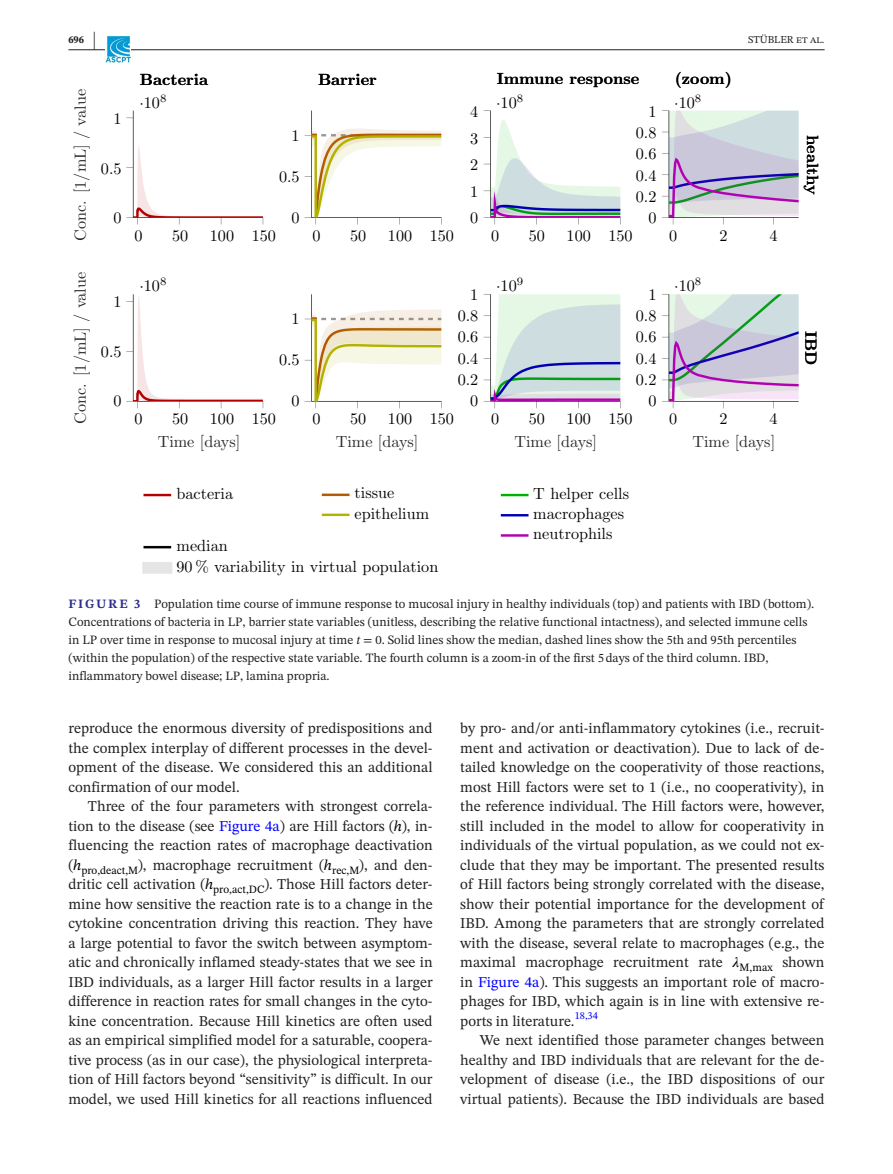
<style>
.page{position:relative;width:893px;height:1174px;background:#fff}
.page>*{position:absolute;margin:0;border:0;box-sizing:border-box;transform-origin:0 0}
.t1{font:16.2px/20.1px "CMR10";color:#000}
.t2{font:16.2px "CMR10";color:#262626}
.t3{font:16.2px "CMBX10";color:#000}
.t4{font:15px/19.5px "STIX Two Text";color:#231f20;text-align:justify}
.t5{font:12.75px/18px "STIX Two Text";color:#231f20}
.t6{font:10.5px "STIX Two Text";color:#231f20}
.t7{font:10.5px "STIX Two Text";color:#00f}
.t8{font:700 10.5px "STIX Two Text";color:#231f20}
.s1{font-size:21px}
.s2{font-family:"CMMI10"}
.s3{font-family:"CMSY10"}
.s4{font-weight:700;color:#2c2d8c}
.s5{font-style:italic}
.s6{font-family:"STIX"}
.s7{color:#00f}
.s8{font-style:italic;color:#000}
.s9{font-family:"STIX Math";font-style:italic;color:#000}
</style>
<div class="page">
<hr style="left:68px;top:49px;width:756px;height:1px;background:#231f20">
<img style="left:105px;top:37px;width:26px;height:25px">
<img style="left:126px;top:110px;width:673px;height:464px">
<p class="t8" style="left:68px;top:32px;width:29px">696 <span class="s1">|</span></p>
<p class="t6" style="left:748px;top:32px;width:78px">STÜBLER et al.</p>
<p class="t2" style="left:70px;top:241px;width:153px;rotate:-90deg">Conc. [1/mL] / value</p>
<p class="t1" style="left:114px;top:108px;width:10px">1</p>
<p class="t1" style="left:101px;top:158px;width:22px">0<span class="s2">.</span>5</p>
<p class="t1" style="left:114px;top:207px;width:10px">0</p>
<p class="t2" style="left:70px;top:423px;width:153px;rotate:-90deg">Conc. [1/mL] / value</p>
<p class="t1" style="left:114px;top:291px;width:10px">1</p>
<p class="t1" style="left:101px;top:341px;width:22px">0<span class="s2">.</span>5</p>
<p class="t1" style="left:114px;top:390px;width:10px">0</p>
<p class="t3" style="left:140px;top:70px;width:70px">Bacteria</p>
<p class="t3" style="left:318px;top:70px;width:60px">Barrier</p>
<p class="t3" style="left:497px;top:68px;width:144px">Immune response</p>
<p class="t3" style="left:675px;top:68px;width:59px">(zoom)</p>
<p class="t1" style="left:139px;top:92px;width:29px"><span class="s3">·</span>10<sup>8</sup></p>
<p class="t1" style="left:470px;top:101px;width:10px">4</p>
<p class="t1" style="left:496px;top:92px;width:29px"><span class="s3">·</span>10<sup>8</sup></p>
<p class="t1" style="left:648px;top:101px;width:10px">1</p>
<p class="t1" style="left:674px;top:92px;width:29px"><span class="s3">·</span>10<sup>8</sup></p>
<p class="t1" style="left:292px;top:126px;width:10px">1</p>
<p class="t1" style="left:470px;top:128px;width:10px">3</p>
<p class="t1" style="left:636px;top:122px;width:22px">0<span class="s2">.</span>8</p>
<p class="t1" style="left:279px;top:166px;width:22px">0<span class="s2">.</span>5</p>
<p class="t1" style="left:470px;top:154px;width:10px">2</p>
<p class="t1" style="left:636px;top:144px;width:22px">0<span class="s2">.</span>6</p>
<p class="t1" style="left:636px;top:165px;width:22px">0<span class="s2">.</span>4</p>
<p class="t1" style="left:470px;top:181px;width:10px">1</p>
<p class="t1" style="left:636px;top:186px;width:22px">0<span class="s2">.</span>2</p>
<p class="t1" style="left:292px;top:207px;width:10px">0</p>
<p class="t1" style="left:470px;top:207px;width:10px">0</p>
<p class="t1" style="left:648px;top:207px;width:10px">0</p>
<p class="t1" style="left:134px;top:225px;width:10px">0</p>
<p class="t1" style="left:172px;top:225px;width:18px">50</p>
<p class="t1" style="left:210px;top:225px;width:68px">100 150</p>
<p class="t1" style="left:312px;top:225px;width:10px">0</p>
<p class="t1" style="left:350px;top:225px;width:18px">50</p>
<p class="t1" style="left:388px;top:225px;width:68px">100 150</p>
<p class="t1" style="left:491px;top:225px;width:10px">0</p>
<p class="t1" style="left:529px;top:225px;width:18px">50</p>
<p class="t1" style="left:567px;top:225px;width:68px">100 150</p>
<p class="t1" style="left:669px;top:225px;width:10px">0</p>
<p class="t1" style="left:719px;top:225px;width:10px">2</p>
<p class="t1" style="left:769px;top:225px;width:10px">4</p>
<p class="t1" style="left:139px;top:275px;width:29px"><span class="s3">·</span>10<sup>8</sup></p>
<p class="t1" style="left:470px;top:284px;width:10px">1</p>
<p class="t1" style="left:496px;top:275px;width:29px"><span class="s3">·</span>10<sup>9</sup></p>
<p class="t1" style="left:648px;top:284px;width:10px">1</p>
<p class="t1" style="left:674px;top:275px;width:29px"><span class="s3">·</span>10<sup>8</sup></p>
<p class="t1" style="left:292px;top:308px;width:10px">1</p>
<p class="t1" style="left:458px;top:305px;width:22px">0<span class="s2">.</span>8</p>
<p class="t1" style="left:636px;top:305px;width:22px">0<span class="s2">.</span>8</p>
<p class="t1" style="left:458px;top:326px;width:22px">0<span class="s2">.</span>6</p>
<p class="t1" style="left:636px;top:326px;width:22px">0<span class="s2">.</span>6</p>
<p class="t1" style="left:279px;top:349px;width:22px">0<span class="s2">.</span>5</p>
<p class="t1" style="left:458px;top:348px;width:22px">0<span class="s2">.</span>4</p>
<p class="t1" style="left:636px;top:348px;width:22px">0<span class="s2">.</span>4</p>
<p class="t1" style="left:458px;top:369px;width:22px">0<span class="s2">.</span>2</p>
<p class="t1" style="left:636px;top:369px;width:22px">0<span class="s2">.</span>2</p>
<p class="t1" style="left:292px;top:390px;width:10px">0</p>
<p class="t1" style="left:470px;top:390px;width:10px">0</p>
<p class="t1" style="left:648px;top:390px;width:10px">0</p>
<p class="t1" style="left:134px;top:408px;width:10px">0</p>
<p class="t1" style="left:172px;top:408px;width:18px">50</p>
<p class="t1" style="left:210px;top:408px;width:68px">100 150</p>
<p class="t1" style="left:312px;top:408px;width:10px">0</p>
<p class="t1" style="left:350px;top:408px;width:18px">50</p>
<p class="t1" style="left:388px;top:408px;width:68px">100 150</p>
<p class="t1" style="left:491px;top:408px;width:10px">0</p>
<p class="t1" style="left:529px;top:408px;width:18px">50</p>
<p class="t1" style="left:567px;top:408px;width:68px">100 150</p>
<p class="t1" style="left:669px;top:408px;width:10px">0</p>
<p class="t1" style="left:719px;top:408px;width:10px">2</p>
<p class="t1" style="left:769px;top:408px;width:10px">4</p>
<p class="t2" style="left:158px;top:431px;width:84px">Time [days]</p>
<p class="t2" style="left:336px;top:431px;width:84px">Time [days]</p>
<p class="t2" style="left:514px;top:431px;width:84px">Time [days]</p>
<p class="t2" style="left:692px;top:431px;width:84px">Time [days]</p>
<p class="t1" style="left:355px;top:482px;width:76px">tissue epithelium</p>
<p class="t1" style="left:533px;top:483px;width:97px">T helper cells macrophages neutrophils</p>
<p class="t1" style="left:177px;top:483px;width:58px">bacteria</p>
<p class="t1" style="left:177px;top:534px;width:263px;line-height:21px">median<br>90 % variability in virtual population</p>
<p class="t3" style="left:822px;top:135px;width:61px;rotate:90deg">healthy</p>
<p class="t3" style="left:821px;top:330px;width:36px;rotate:90deg">IBD</p>
<p class="t5" style="left:68px;top:594px;width:747px"><span class="s4">FIGURE 3</span> Population time course of immune response to mucosal injury in healthy individuals (top) and patients with IBD (bottom).<br>Concentrations of bacteria in LP, barrier state variables (unitless, describing the relative functional intactness), and selected immune cells in LP over time in response to mucosal injury at time <span class="s5">t</span> <span class="s6">=</span> 0. Solid lines show the median, dashed lines show the 5th and 95th percentiles (within the population) of the respective state variable. The fourth column is a zoom-in of the first 5days of the third column. IBD, inflammatory bowel disease; LP, lamina propria.</p>
<p class="t4" style="left:68px;top:718px;width:366px">reproduce the enormous diversity of predispositions and the complex interplay of different processes in the devel&shy;opment of the disease. We considered this an additional confirmation of our model.</p>
<p class="t4" style="left:68px;top:796px;width:366px;text-indent:20px">Three of the four parameters with strongest correla&shy;tion to the disease (see <span class="s7">Figure 4a</span>) are Hill factors (<span class="s8">h</span>), in&shy;fluencing the reaction rates of macrophage deactivation (<span class="s8">h</span><sub>pro,deact,M</sub>), macrophage recruitment (<span class="s8">h</span><sub>rec,M</sub>), and den&shy;dritic cell activation (<span class="s8">h</span><sub>pro,act,DC</sub>). Those Hill factors deter&shy;mine how sensitive the reaction rate is to a change in the cytokine concentration driving this reaction. They have a large potential to favor the switch between asymptom&shy;atic and chronically inflamed steady-states that we see in IBD individuals, as a larger Hill factor results in a larger difference in reaction rates for small changes in the cyto&shy;kine concentration. Because Hill kinetics are often used as an empirical simplified model for a saturable, coopera&shy;tive process (as in our case), the physiological interpreta&shy;tion of Hill factors beyond “sensitivity” is difficult. In our model, we used Hill kinetics for all reactions influenced</p>
<p class="t4" style="left:460px;top:718px;width:366px">by pro- and/or anti-inflammatory cytokines (i.e., recruit&shy;ment and activation or deactivation). Due to lack of de&shy;tailed knowledge on the cooperativity of those reactions, most Hill factors were set to 1 (i.e., no cooperativity), in the reference individual. The Hill factors were, however, still included in the model to allow for cooperativity in individuals of the virtual population, as we could not ex&shy;clude that they may be important. The presented results of Hill factors being strongly correlated with the disease, show their potential importance for the development of IBD. Among the parameters that are strongly correlated with the disease, several relate to macrophages (e.g., the maximal macrophage recruitment rate <span class="s9">𝜆</span><sub>M,max</sub> shown in <span class="s7">Figure 4a</span>). This suggests an important role of macro&shy;phages for IBD, which again is in line with extensive re&shy;ports in literature.</p>
<p class="t7" style="left:575px;top:1008px;width:25px">18,34</p>
<p class="t4" style="left:460px;top:1030px;width:366px;text-indent:20px">We next identified those parameter changes between healthy and IBD individuals that are relevant for the de&shy;velopment of disease (i.e., the IBD dispositions of our virtual patients). Because the IBD individuals are based</p>
</div>
